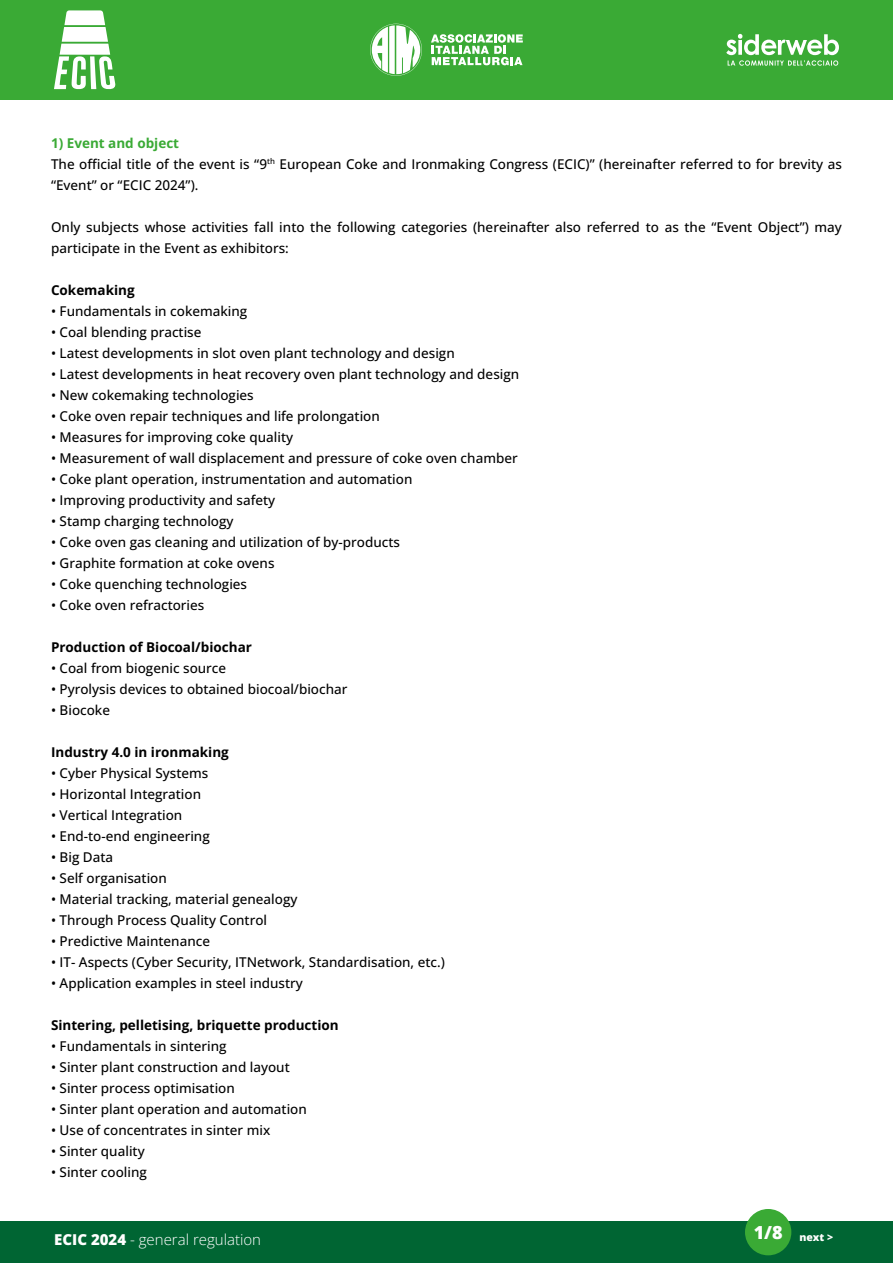
<style>
.page{position:relative;width:893px;height:1263px;background:#fff}
.page>*{position:absolute;margin:0;border:0;box-sizing:border-box;transform-origin:0 0}
.t1{font:300 15px "Open Sans";color:#fff}
.t2{font:500 13.5px/21px "Open Sans";color:#000}
.t3{font:700 13.5px "Open Sans";color:#000}
.t4{font:800 10.5px "Open Sans";color:#fff}
.s1{font-weight:700;color:#3aaa35}
.s2{font-weight:800}
</style>
<div class="page">
<div style="left:0;top:0;width:893px;height:100px;background:#3aaa35"></div>
<div style="left:0;top:1221px;width:893px;height:42px;background:#006533"></div>
<div style="left:745px;top:1209px;width:46px;height:46px;background:#3aaa35;border-radius:50%"></div>
<svg style="left:726px;top:34px;width:113px;height:32px"></svg>
<svg style="left:431px;top:34px;width:92px;height:31px"></svg>
<svg style="left:370px;top:24px;width:52px;height:52px"></svg>
<svg style="left:54px;top:10px;width:61px;height:79px"></svg>
<p class="t2" style="left:51px;top:132px;width:792px"><span class="s1">1) Event and object<br></span>The official title of the event is “9<sup>th</sup> European Coke and Ironmaking Congress (ECIC)” (hereinafter referred to for brevity as “Event” or “ECIC 2024”).</p>
<p class="t2" style="left:51px;top:216px;width:792px">Only subjects whose activities fall into the following categories (hereinafter also referred to as the “Event Object”) may participate in the Event as exhibitors:</p>
<p class="t3" style="left:51px;top:281px;width:85px">Cokemaking</p>
<p class="t2" style="left:51px;top:300px;width:198px">• Fundamentals in cokemaking</p>
<p class="t2" style="left:51px;top:321px;width:152px">• Coal blending practise</p>
<p class="t2" style="left:51px;top:342px;width:405px">• Latest developments in slot oven plant technology and design</p>
<p class="t2" style="left:51px;top:363px;width:470px">• Latest developments in heat recovery oven plant technology and design</p>
<p class="t2" style="left:51px;top:384px;width:204px">• New cokemaking technologies</p>
<p class="t2" style="left:51px;top:405px;width:330px">• Coke oven repair techniques and life prolongation</p>
<p class="t2" style="left:51px;top:426px;width:244px">• Measures for improving coke quality</p>
<p class="t2" style="left:51px;top:447px;width:468px">• Measurement of wall displacement and pressure of coke oven chamber</p>
<p class="t2" style="left:51px;top:468px;width:363px">• Coke plant operation, instrumentation and automation</p>
<p class="t2" style="left:51px;top:489px;width:226px">• Improving productivity and safety</p>
<p class="t2" style="left:51px;top:510px;width:184px">• Stamp charging technology</p>
<p class="t2" style="left:51px;top:531px;width:350px">• Coke oven gas cleaning and utilization of by-products</p>
<p class="t2" style="left:51px;top:552px;width:225px">• Graphite formation at coke ovens</p>
<p class="t2" style="left:51px;top:573px;width:198px">• Coke quenching technologies</p>
<p class="t2" style="left:51px;top:594px;width:155px">• Coke oven refractories</p>
<p class="t3" style="left:51px;top:638px;width:202px">Production of Biocoal/biochar</p>
<p class="t2" style="left:51px;top:657px;width:177px">• Coal from biogenic source</p>
<p class="t2" style="left:51px;top:678px;width:298px">• Pyrolysis devices to obtained biocoal/biochar</p>
<p class="t2" style="left:51px;top:699px;width:61px">• Biocoke</p>
<p class="t3" style="left:51px;top:743px;width:179px">Industry 4.0 in ironmaking</p>
<p class="t2" style="left:51px;top:762px;width:159px">• Cyber Physical Systems</p>
<p class="t2" style="left:51px;top:783px;width:152px">• Horizontal Integration</p>
<p class="t2" style="left:51px;top:804px;width:133px">• Vertical Integration</p>
<p class="t2" style="left:51px;top:825px;width:160px">• End-to-end engineering</p>
<p class="t2" style="left:51px;top:846px;width:64px">• Big Data</p>
<p class="t2" style="left:51px;top:867px;width:117px">• Self organisation</p>
<p class="t2" style="left:51px;top:888px;width:248px">• Material tracking, material genealogy</p>
<p class="t2" style="left:51px;top:909px;width:218px">• Through Process Quality Control</p>
<p class="t2" style="left:51px;top:930px;width:161px">• Predictive Maintenance</p>
<p class="t2" style="left:51px;top:951px;width:395px">• IT- Aspects (Cyber Security, ITNetwork, Standardisation, etc.)</p>
<p class="t2" style="left:51px;top:972px;width:253px">• Application examples in steel industry</p>
<p class="t3" style="left:51px;top:1016px;width:289px">Sintering, pelletising, briquette production</p>
<p class="t2" style="left:51px;top:1035px;width:177px">• Fundamentals in sintering</p>
<p class="t2" style="left:51px;top:1056px;width:240px">• Sinter plant construction and layout</p>
<p class="t2" style="left:51px;top:1077px;width:185px">• Sinter process optimisation</p>
<p class="t2" style="left:51px;top:1098px;width:257px">• Sinter plant operation and automation</p>
<p class="t2" style="left:51px;top:1119px;width:221px">• Use of concentrates in sinter mix</p>
<p class="t2" style="left:51px;top:1140px;width:95px">• Sinter quality</p>
<p class="t2" style="left:51px;top:1161px;width:97px">• Sinter cooling</p>
<p class="t1" style="left:54px;top:1229px;width:208px"><span class="s2">ECIC 2024</span> - general regulation</p>
<p class="t4" style="left:754px;top:1230px;width:81px"><sup>1/8</sup> next &gt;</p>
</div>
